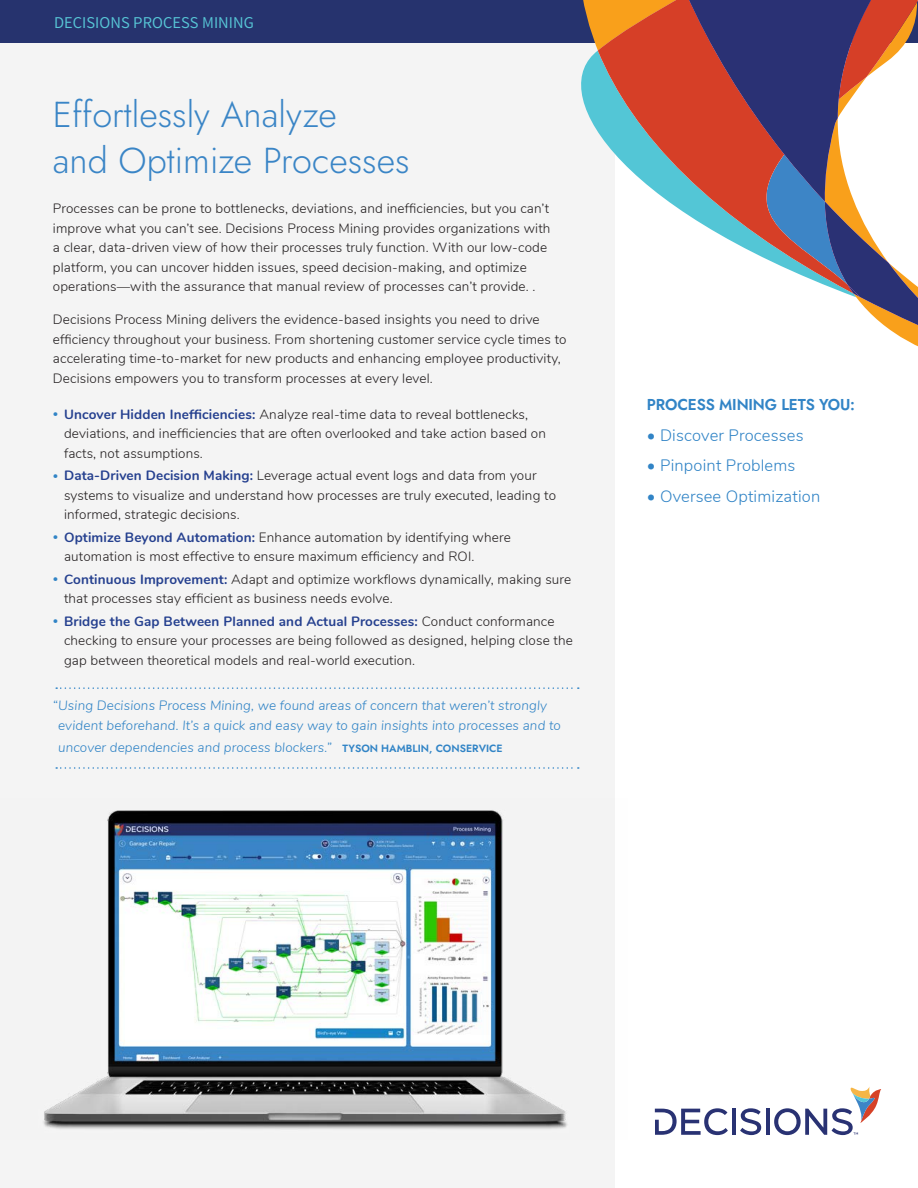
<style>
.page{position:relative;width:918px;height:1188px;background:#fff}
.page>*{position:absolute;margin:0;border:0;box-sizing:border-box;transform-origin:0 0}
.t1{font:300 36px/46.5px "Jost";color:#3a85c6}
.t2{font:300 16.5px "Nunito";letter-spacing:.01em;color:#3184c6}
.t3{font:16.5px "Varta";letter-spacing:.005em;color:#57c6d6}
.t4{font:600 15.75px "Jost";letter-spacing:-.01em;color:#3184c6}
.t5{font:300 13.5px/19.5px "Nunito";letter-spacing:.01em;color:#231f20}
.t6{font:italic 300 13.5px/19.5px "Nunito";letter-spacing:.01em;color:#3184c6}
.s1{font-size:10.5px;color:#3184c6}
.s2{font-weight:700;color:#25408f}
.s3{font-family:"Jost";font-weight:600;font-style:normal;font-size:10.5px}
</style>
<div class="page">
<div style="left:0;top:0;width:614px;height:1188px;background:#f4f4f4"></div>
<img style="left:43px;top:798px;width:572px;height:341px">
<div style="left:0;top:0;width:918px;height:43px;background:#26336e"></div>
<hr style="left:766px;top:1109px;width:4px;height:26px;background:#293273">
<svg style="left:655px;top:1108px;width:73px;height:27px"></svg>
<hr style="left:732px;top:1109px;width:4px;height:26px;background:#293273">
<svg style="left:740px;top:1108px;width:21px;height:27px"></svg>
<svg style="left:774px;top:1087px;width:107px;height:48px"></svg>
<svg style="left:581px;top:0;width:337px;height:369px"></svg>
<svg style="left:631px;top:0;width:287px;height:202px"></svg>
<svg style="left:56px;top:767px;width:523px;height:2px"></svg>
<svg style="left:56px;top:687px;width:523px;height:2px"></svg>
<p class="t3" style="left:54px;top:12px;width:201px">DECISIONS PROCESS MINING</p>
<h1 class="t1" style="left:53px;top:91px;width:358px">Effortlessly Analyze<br>and Optimize Processes</h1>
<p class="t5" style="left:53px;top:198px;width:499px">Processes can be prone to bottlenecks, deviations, and inefficiencies, but you can’t improve what you can’t see. Decisions Process Mining provides organizations with a clear, data-driven view of how their processes truly function. With our low-code platform, you can uncover hidden issues, speed decision-making, and optimize operations—with the assurance that manual review of processes can’t provide. .</p>
<p class="t5" style="left:53px;top:309px;width:515px">Decisions Process Mining delivers the evidence-based insights you need to drive efficiency throughout your business. From shortening customer service cycle times to accelerating time-to-market for new products and enhancing employee productivity, Decisions empowers you to transform processes at every level.</p>
<p class="t5" style="left:64px;top:404px;width:483px;text-indent:-11px"><span class="s1">•</span> <span class="s2">Uncover Hidden Inefficiencies:</span> Analyze real-time data to reveal bottlenecks, deviations, and inefficiencies that are often overlooked and take action based on facts, not assumptions.</p>
<p class="t5" style="left:64px;top:465px;width:494px;text-indent:-11px"><span class="s1">•</span> <span class="s2">Data-Driven Decision Making:</span> Leverage actual event logs and data from your systems to visualize and understand how processes are truly executed, leading to informed, strategic decisions.</p>
<p class="t5" style="left:64px;top:527px;width:448px;text-indent:-11px"><span class="s1">•</span> <span class="s2">Optimize Beyond Automation:</span> Enhance automation by identifying where automation is most effective to ensure maximum efficiency and ROI.</p>
<p class="t5" style="left:64px;top:569px;width:509px;text-indent:-11px"><span class="s1">•</span> <span class="s2">Continuous Improvement:</span> Adapt and optimize workflows dynamically, making sure that processes stay efficient as business needs evolve.</p>
<p class="t5" style="left:64px;top:611px;width:510px;text-indent:-11px"><span class="s1">•</span> <span class="s2">Bridge the Gap Between Planned and Actual Processes:</span> Conduct conformance checking to ensure your processes are being followed as designed, helping close the gap between theoretical models and real-world execution.</p>
<p class="t6" style="left:58px;top:695px;width:504px;text-indent:-5px">“Using Decisions Process Mining, we found areas of concern that weren’t strongly evident beforehand. It’s a quick and easy way to gain insights into processes and to</p>
<p class="t6" style="left:58px;top:737px;width:446px">uncover dependencies and process blockers.” <span class="s3">TYSON HAMBLIN, CONSERVICE</span></p>
<p class="t4" style="left:647px;top:394px;width:210px">PROCESS MINING LETS YOU:</p>
<p class="t2" style="left:647px;top:423px;width:158px">• Discover Processes</p>
<p class="t2" style="left:647px;top:454px;width:150px">• Pinpoint Problems</p>
<p class="t2" style="left:647px;top:484px;width:175px">• Oversee Optimization</p>
</div>
